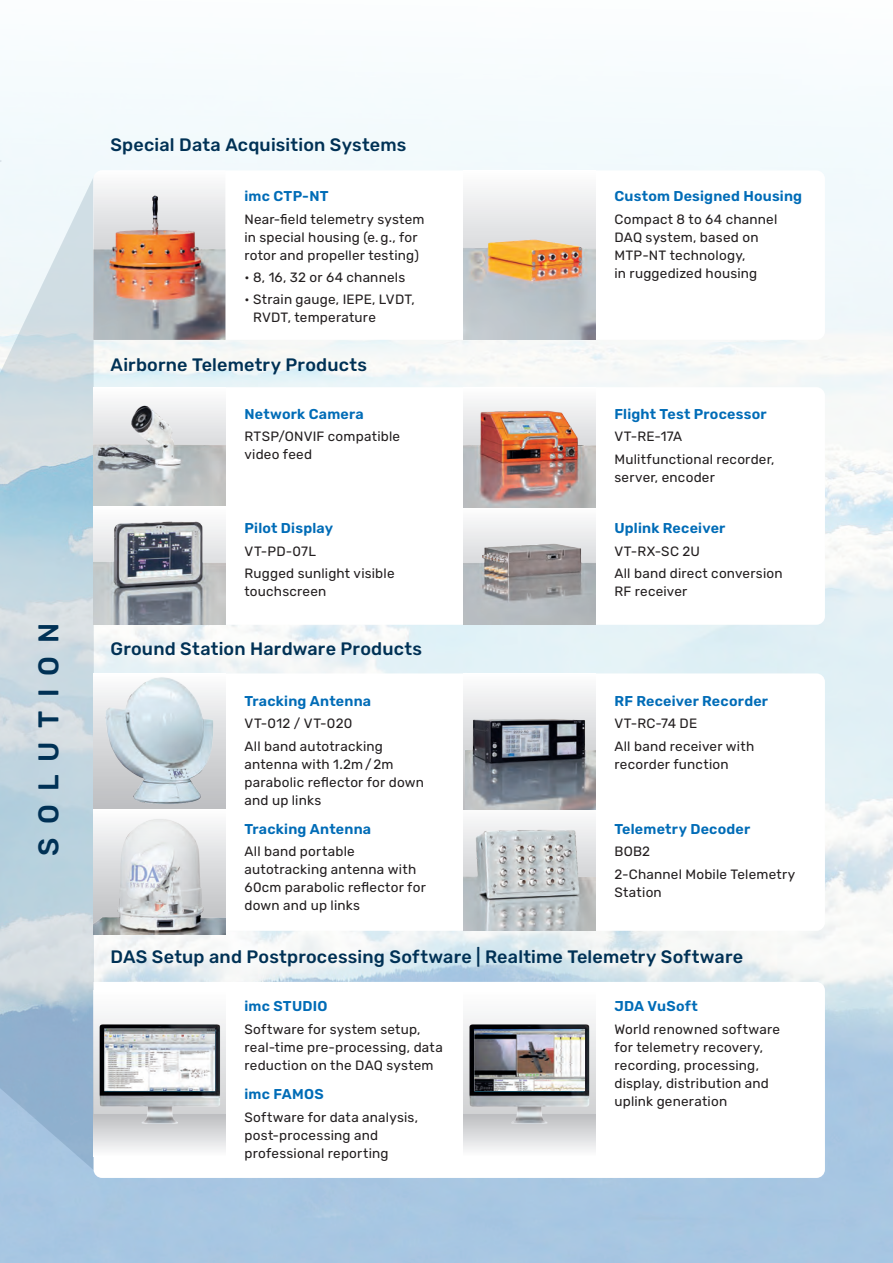
<style>
.page{position:relative;width:893px;height:1263px;background:#fff}
.page>*{position:absolute;margin:0;border:0;box-sizing:border-box;transform-origin:0 0}
.t1{font:500 28.5px "Rubik";letter-spacing:.465em;color:#003155}
.t2{font:500 18px "Rubik";letter-spacing:.01em;color:#003155}
.t3{font:600 14.25px "Rubik";letter-spacing:.015em;color:#006cb7}
.t4{font:13.5px/18px "Rubik";letter-spacing:.015em;color:#231f20}
</style>
<div class="page">
<svg style="left:0;top:177px;width:94px;height:993px;background:#bfd3df"></svg>
<img style="left:94px;top:170px;width:131px;height:170px">
<img style="left:463px;top:507px;width:132px;height:118px">
<img style="left:463px;top:809px;width:132px;height:122px">
<img style="left:94px;top:521px;width:131px;height:104px">
<img style="left:95px;top:677px;width:130px;height:132px">
<img style="left:94px;top:819px;width:131px;height:115px">
<img style="left:463px;top:401px;width:132px;height:106px">
<svg style="left:463px;top:689px;width:3px;height:120px"></svg>
<img style="left:466px;top:689px;width:129px;height:120px">
<svg style="left:94px;top:392px;width:131px;height:114px"></svg>
<div style="left:94px;top:991px;width:131px;height:123px;background:#fbfbfb"></div>
<div style="left:463px;top:991px;width:132px;height:123px;background:#fbfbfb"></div>
<svg style="left:94px;top:1131px;width:131px;height:25px"></svg>
<svg style="left:463px;top:1131px;width:132px;height:25px"></svg>
<img style="left:463px;top:190px;width:132px;height:150px">
<img style="left:86px;top:1008px;width:150px;height:123px">
<img style="left:104px;top:1028px;width:111px;height:63px">
<img style="left:456px;top:1008px;width:149px;height:123px">
<img style="left:474px;top:1029px;width:110px;height:61px">
<img style="left:0;top:72px;width:27px;height:405px">
<h1 class="t1" style="left:32px;top:856px;width:235px;rotate:-90deg">SOLUTION</h1>
<h2 class="t2" style="left:111px;top:135px;width:297px">Special Data Acquisition Systems</h2>
<p class="t3" style="left:244px;top:188px;width:86px">imc CTP-NT</p>
<p class="t4" style="left:244px;top:210px;width:181px">Near-field telemetry system in special housing (e.g., for rotor and propeller testing)</p>
<p class="t4" style="left:244px;top:268px;width:162px">• 8, 16, 32 or 64 channels</p>
<p class="t4" style="left:253px;top:291px;width:163px;text-indent:-9px">• Strain gauge, IEPE, LVDT,<br>RVDT, temperature</p>
<h2 class="t2" style="left:111px;top:354px;width:258px">Airborne Telemetry Products</h2>
<p class="t3" style="left:244px;top:406px;width:121px">Network Camera</p>
<p class="t4" style="left:244px;top:428px;width:157px">RTSP/ONVIF compatible video feed</p>
<p class="t3" style="left:244px;top:520px;width:90px">Pilot Display</p>
<p class="t4" style="left:244px;top:540px;width:152px;line-height:22.2px">VT-PD-07L<br>Rugged sunlight visible</p>
<p class="t4" style="left:244px;top:582px;width:83px">touchscreen</p>
<h2 class="t2" style="left:111px;top:638px;width:313px">Ground Station Hardware Products</h2>
<p class="t3" style="left:244px;top:693px;width:128px">Tracking Antenna</p>
<p class="t4" style="left:244px;top:713px;width:140px;line-height:22.2px">VT-012 / VT-020<br>All band autotracking</p>
<p class="t4" style="left:244px;top:755px;width:181px">antenna with 1.2m/2m parabolic reflector for down and up links</p>
<p class="t3" style="left:244px;top:821px;width:128px">Tracking Antenna</p>
<p class="t4" style="left:244px;top:843px;width:183px">All band portable autotracking antenna with<br>60cm parabolic reflector for down and up links</p>
<p class="t3" style="left:614px;top:188px;width:189px">Custom Designed Housing</p>
<p class="t4" style="left:614px;top:210px;width:164px">Compact 8 to 64 channel<br>DAQ system, based on<br>MTP-NT technology,<br>in ruggedized housing</p>
<p class="t3" style="left:614px;top:406px;width:154px">Flight Test Processor</p>
<p class="t4" style="left:614px;top:426px;width:162px;line-height:22.2px">VT-RE-17A<br>Mulitfunctional recorder,</p>
<p class="t4" style="left:614px;top:468px;width:102px">server, encoder</p>
<p class="t3" style="left:614px;top:520px;width:112px">Uplink Receiver</p>
<p class="t4" style="left:614px;top:540px;width:170px;line-height:22.2px">VT-RX-SC 2U<br>All band direct conversion</p>
<p class="t4" style="left:614px;top:582px;width:74px">RF receiver</p>
<p class="t3" style="left:614px;top:693px;width:155px">RF Receiver Recorder</p>
<p class="t4" style="left:614px;top:713px;width:141px;line-height:22.2px">VT-RC-74 DE<br>All band receiver with</p>
<p class="t4" style="left:614px;top:755px;width:116px">recorder function</p>
<p class="t3" style="left:614px;top:821px;width:137px">Telemetry Decoder</p>
<p class="t4" style="left:614px;top:841px;width:182px;line-height:22.2px">BOB2<br>2-Channel Mobile Telemetry</p>
<p class="t4" style="left:614px;top:883px;width:49px">Station</p>
<h2 class="t2" style="left:111px;top:947px;width:634px">DAS Setup and Postprocessing Software | Realtime Telemetry Software</h2>
<p class="t3" style="left:244px;top:998px;width:84px">imc STUDIO</p>
<p class="t4" style="left:244px;top:1020px;width:200px">Software for system setup, real-time pre-processing, data reduction on the DAQ system</p>
<p class="t3" style="left:244px;top:1086px;width:81px">imc FAMOS</p>
<p class="t4" style="left:244px;top:1108px;width:175px">Software for data analysis, post-processing and professional reporting</p>
<p class="t3" style="left:614px;top:998px;width:85px">JDA VuSoft</p>
<p class="t4" style="left:614px;top:1020px;width:167px">World renowned software for telemetry recovery, recording, processing, display, distribution and uplink generation</p>
</div>
